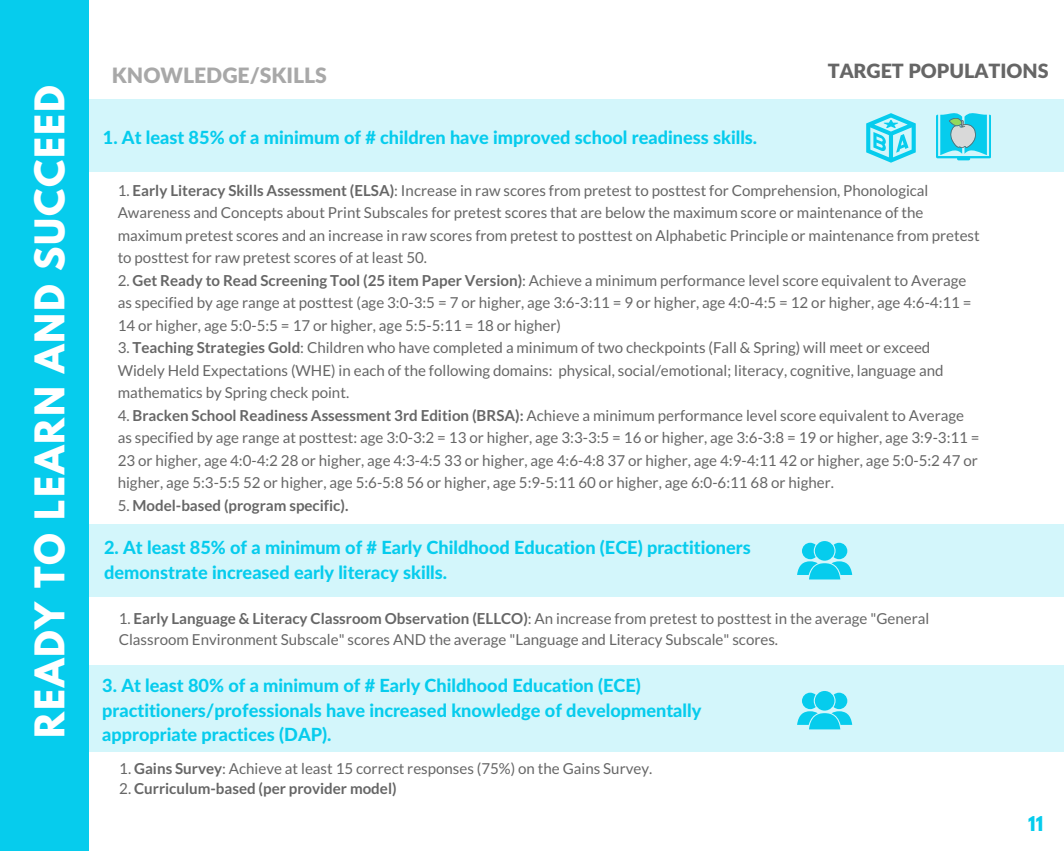
<style>
.page{position:relative;width:1064px;height:851px;background:#fff}
.page>*{position:absolute;margin:0;border:0;box-sizing:border-box;transform-origin:0 0}
.t1{font:700 36.3px "League Spartan";letter-spacing:.05em;color:#fff}
.t2{font:900 21.15px "Lato Latin";color:#a8a8a8}
.t3{font:900 19.65px "Lato Latin";color:#666}
.t4{font:800 18.15px/24.8px "Lato Latin";color:#06cced}
.t5{font:700 18.15px "League Spartan";color:#06cced}
.t6{font:15.15px/22.5px "Lato";color:#666}
.t7{font:700 15.15px "Lato";color:#666}
.s1{font-weight:700}
.s2{font-weight:400}
</style>
<div class="page">
<div style="left:0;top:0;width:89px;height:850px;background:#06cced"></div>
<div style="left:87px;top:99px;width:976px;height:72px;background:#d3f6fb"></div>
<div style="left:88px;top:524px;width:975px;height:72px;background:#d3f6fb"></div>
<div style="left:89px;top:665px;width:974px;height:86px;background:#d3f6fb"></div>
<svg style="left:936px;top:113px;width:53px;height:47px"></svg>
<svg style="left:797px;top:542px;width:55px;height:37px"></svg>
<div style="left:814px;top:541px;width:20px;height:19px;background:#06cced;border-radius:50%"></div>
<svg style="left:797px;top:692px;width:55px;height:37px"></svg>
<div style="left:814px;top:691px;width:20px;height:19px;background:#06cced;border-radius:50%"></div>
<svg style="left:866px;top:113px;width:49px;height:50px"></svg>
<h1 class="t1" style="left:32px;top:737px;width:654px;rotate:-90deg">READY TO LEARN AND SUCCEED</h1>
<h2 class="t2" style="left:112px;top:66px;width:216px">KNOWLEDGE/SKILLS</h2>
<p class="t3" style="left:827px;top:62px;width:222px">TARGET POPULATIONS</p>
<p class="t4" style="left:103px;top:126px;width:655px">1. At least 85% of a minimum of # children have improved school readiness skills.</p>
<p class="t6" style="left:118px;top:178px;width:863px">1. <span class="s1">Early Literacy Skills Assessment (ELSA)</span>: Increase in raw scores from pretest to posttest for Comprehension, Phonological Awareness and Concepts about Print Subscales for pretest scores that are below the maximum score or maintenance of the maximum pretest scores and an increase in raw scores from pretest to posttest on Alphabetic Principle or maintenance from pretest to posttest for raw pretest scores of at least 50.</p>
<p class="t6" style="left:118px;top:268px;width:855px">2. <span class="s1">Get Ready to Read Screening Tool (25 item Paper Version)</span>: Achieve a minimum performance level score equivalent to Average as specified by age range at posttest (age 3:0-3:5 = 7 or higher, age 3:6-3:11 = 9 or higher, age 4:0-4:5 = 12 or higher, age 4:6-4:11 =<br>14 or higher, age 5:0-5:5 = 17 or higher, age 5:5-5:11 = 18 or higher)</p>
<p class="t6" style="left:118px;top:336px;width:827px">3. <span class="s1">Teaching Strategies Gold</span>: Children who have completed a minimum of two checkpoints (Fall &amp; Spring) will meet or exceed<br>Widely Held Expectations (WHE) in each of the following domains: physical, social/emotional; literacy, cognitive, language and mathematics by Spring check point.</p>
<p class="t6" style="left:118px;top:404px;width:863px">4. <span class="s1">Bracken School Readiness Assessment 3rd Edition (BRSA):</span> Achieve a minimum performance level score equivalent to Average as specified by age range at posttest: age 3:0-3:2 = 13 or higher, age 3:3-3:5 = 16 or higher, age 3:6-3:8 = 19 or higher, age 3:9-3:11 = 23 or higher, age 4:0-4:2 28 or higher, age 4:3-4:5 33 or higher, age 4:6-4:8 37 or higher, age 4:9-4:11 42 or higher, age 5:0-5:2 47 or higher, age 5:3-5:5 52 or higher, age 5:6-5:8 56 or higher, age 5:9-5:11 60 or higher, age 6:0-6:11 68 or higher.</p>
<p class="t7" style="left:118px;top:496px;width:232px"><span class="s2">5.</span> Model-based (program specific).</p>
<p class="t4" style="left:104px;top:536px;width:648px">2. At least 85% of a minimum of # Early Childhood Education (ECE) practitioners demonstrate increased early literacy skills.</p>
<p class="t6" style="left:119px;top:608px;width:811px;line-height:20.2px">1. <span class="s1">Early Language &amp; Literacy Classroom Observation (ELLCO)</span>: An increase from pretest to posttest in the average "General<br>Classroom Environment Subscale" scores AND the average "Language and Literacy Subscale" scores.</p>
<p class="t4" style="left:102px;top:674px;width:600px">3. At least 80% of a minimum of # Early Childhood Education (ECE) practitioners/professionals have increased knowledge of developmentally appropriate practices (DAP).</p>
<p class="t6" style="left:119px;top:757px;width:534px">1. <span class="s1">Gains Survey</span>: Achieve at least 15 correct responses (75%) on the Gains Survey.</p>
<p class="t7" style="left:119px;top:779px;width:279px"><span class="s2">2.</span> Curriculum-based (per provider model)</p>
<p class="t5" style="left:1027px;top:814px;width:16px">11</p>
</div>
